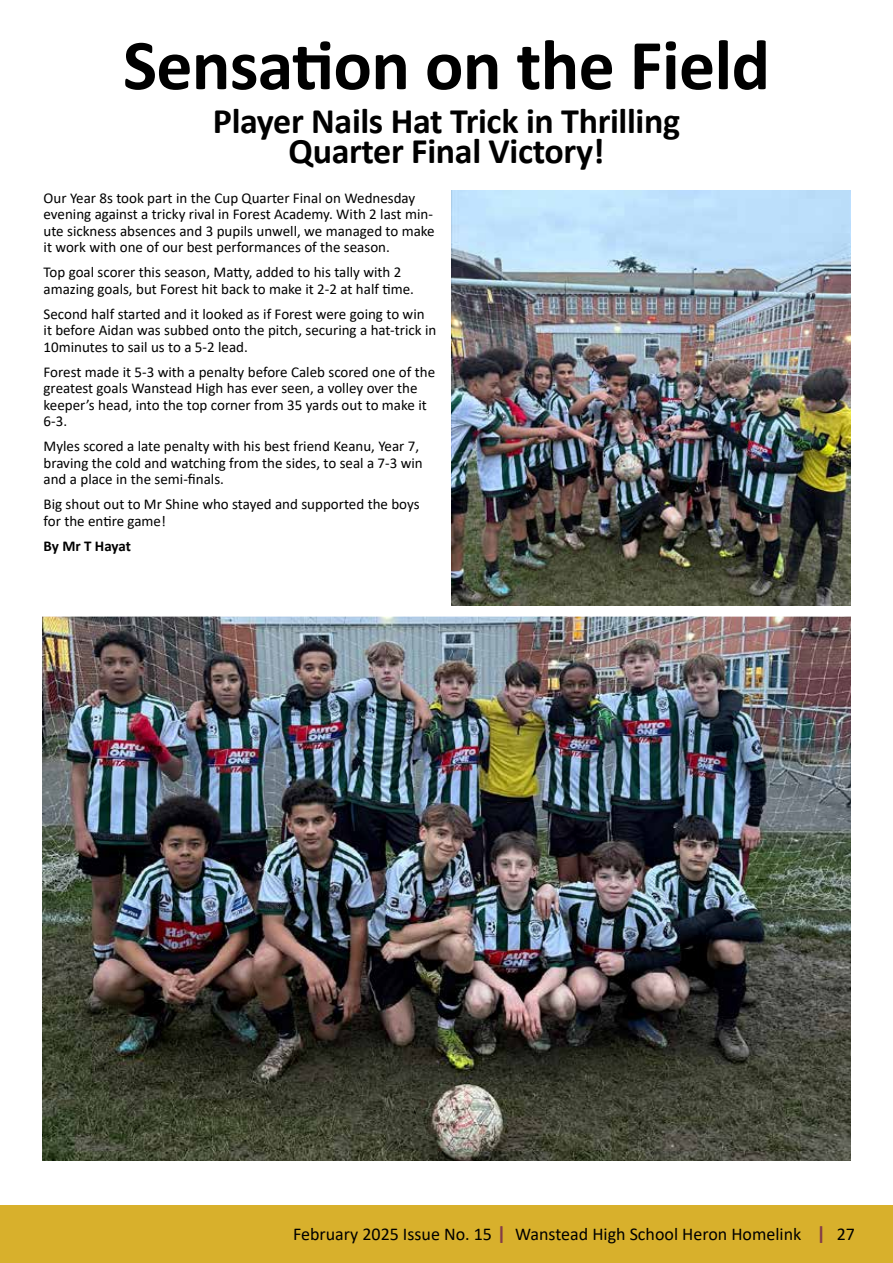
<style>
.page{position:relative;width:893px;height:1263px;background:#fff}
.page>*{position:absolute;margin:0;border:0;box-sizing:border-box;transform-origin:0 0}
.t1{font:700 72px "Calibri";letter-spacing:-.01em;color:#000}
.t2{font:700 36px/30px "Calibri";letter-spacing:-.01em;color:#000;text-align:center}
.t3{font:18px "Calibri";color:#000}
.t4{font:15px/16.5px "Calibri";color:#000}
.t5{font:700 15px "Calibri";letter-spacing:-.01em;color:#000}
.s1{font-size:27px;color:#833c48}
</style>
<div class="page">
<div style="left:0;top:1205px;width:893px;height:58px;background:#d8b02c"></div>
<img style="left:43px;top:617px;width:807px;height:544px">
<img style="left:452px;top:190px;width:398px;height:416px">
<h1 class="t1" style="left:123px;top:14px;width:649px">Sensation on the Field</h1>
<h2 class="t2" style="left:213px;top:106px;width:469px">Player Nails Hat Trick in Thrilling<br>Quarter Final Victory!</h2>
<p class="t4" style="left:44px;top:189px;width:393px">Our Year 8s took part in the Cup Quarter Final on Wednesday evening against a tricky rival in Forest Academy. With 2 last min&shy;ute sickness absences and 3 pupils unwell, we managed to make it work with one of our best performances of the season.</p>
<p class="t4" style="left:44px;top:263px;width:372px">Top goal scorer this season, Matty, added to his tally with 2 amazing goals, but Forest hit back to make it 2-2 at half time.</p>
<p class="t4" style="left:44px;top:305px;width:394px">Second half started and it looked as if Forest were going to win it before Aidan was subbed onto the pitch, securing a hat-trick in<br>10minutes to sail us to a 5-2 lead.</p>
<p class="t4" style="left:44px;top:363px;width:393px">Forest made it 5-3 with a penalty before Caleb scored one of the greatest goals Wanstead High has ever seen, a volley over the keeper’s head, into the top corner from 35 yards out to make it 6-3.</p>
<p class="t4" style="left:44px;top:438px;width:381px">Myles scored a late penalty with his best friend Keanu, Year 7, braving the cold and watching from the sides, to seal a 7-3 win and a place in the semi-finals.</p>
<p class="t4" style="left:44px;top:496px;width:378px">Big shout out to Mr Shine who stayed and supported the boys for the entire game!</p>
<p class="t5" style="left:44px;top:535px;width:89px">By Mr T Hayat</p>
<p class="t3" style="left:293px;top:1221px;width:563px">February 2025 Issue No. 15 <span class="s1">I</span> Wanstead High School Heron Homelink <span class="s1">I</span> 27</p>
</div>
